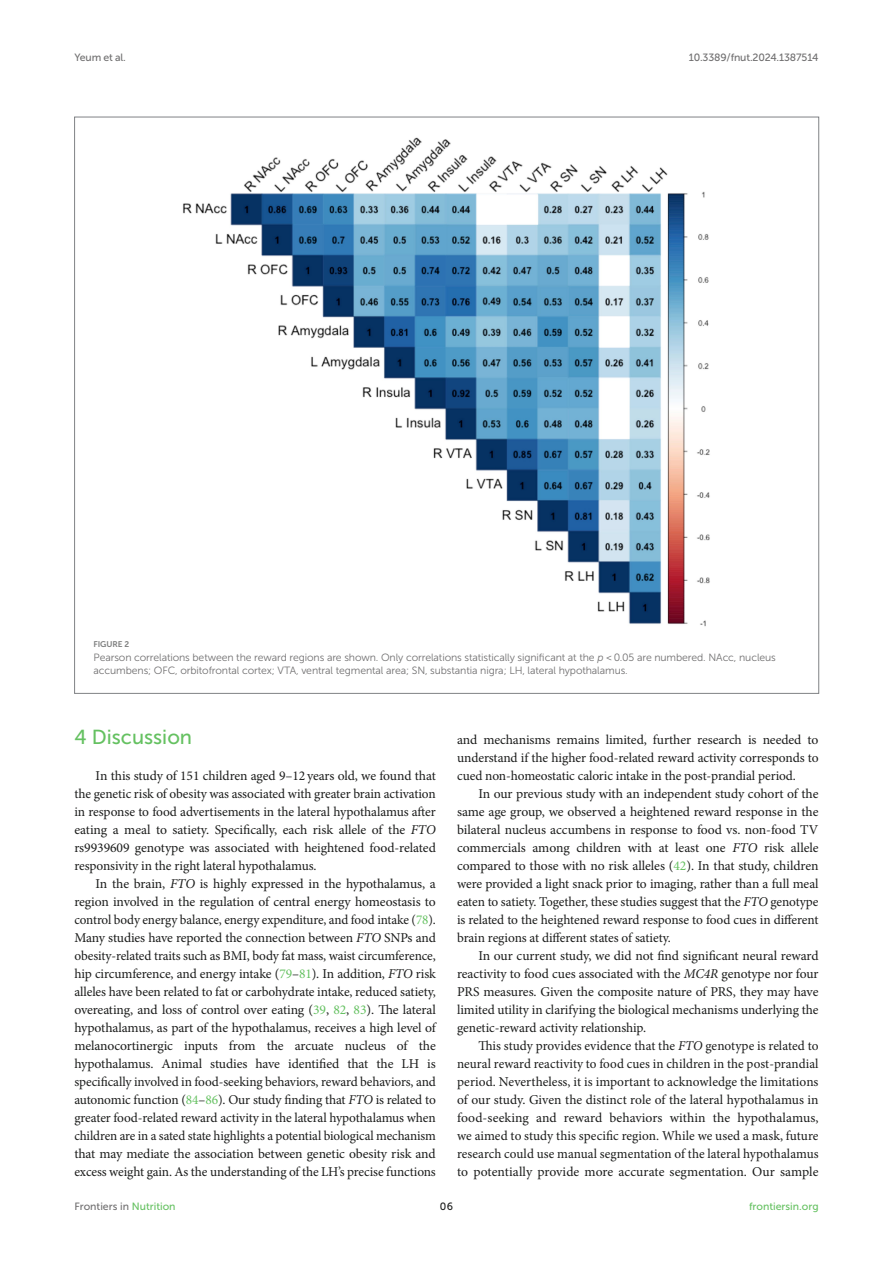
<style>
.page{position:relative;width:893px;height:1263px;background:#fff}
.page>*{position:absolute;margin:0;border:0;box-sizing:border-box;transform-origin:0 0}
.HEAD_1{font:20.25px "Museo Sans 500";color:#65c161}
.TEXT{font:13.5px/18px "Minion Pro";letter-spacing:-.005em;color:#1b1c1b;text-align:justify}
.TEXT_FLUSH{font:13.5px/18px "Minion Pro";letter-spacing:-.005em;color:#1b1c1b;text-align:justify}
.FIG_LEG{font:10.5px/13.5px "Museo Sans 300";letter-spacing:-.01em;color:#706f70}
.t1{font:10.5px "Museo Sans 500";letter-spacing:-.015em;color:#706f70}
.t2{font:10.5px "Museo Sans 500";color:#65c161}
.t3{font:10.5px "Museo Sans 500";color:#1b1c1b}
.FIG_HD{font:8.25px "Museo Sans 700";letter-spacing:-.01em;color:#7e7f7f}
.s1{font-style:italic}
.s2{color:#65c161}
</style>
<div class="page">
<img style="left:183px;top:137px;width:527px;height:490px">
<p class="t1" style="left:74px;top:51px;width:53px">Yeum et al.</p>
<p class="t1" style="left:689px;top:51px;width:131px">10.3389/fnut.2024.1387514</p>
<p class="FIG_HD" style="left:94px;top:640px;width:37px">FIGURE 2</p>
<p class="FIG_LEG" style="left:94px;top:651px;width:684px">Pearson correlations between the reward regions are shown. Only correlations statistically significant at the <span class="s1">p</span> &lt; 0.05 are numbered. NAcc, nucleus accumbens; OFC, orbitofrontal cortex; VTA, ventral tegmental area; SN, substantia nigra; LH, lateral hypothalamus.</p>
<p class="HEAD_1" style="left:74px;top:726px;width:119px">4 Discussion</p>
<p class="TEXT_FLUSH" style="left:74px;top:767px;width:363px;text-indent:21px">In this study of 151 children aged 9–12years old, we found that the genetic risk of obesity was associated with greater brain activation in response to food advertisements in the lateral hypothalamus after eating a meal to satiety. Specifically, each risk allele of the <span class="s1">FTO </span>rs9939609 genotype was associated with heightened food-related responsivity in the right lateral hypothalamus.</p>
<p class="TEXT" style="left:74px;top:875px;width:363px;text-indent:21px">In the brain, <span class="s1">FTO</span> is highly expressed in the hypothalamus, a region involved in the regulation of central energy homeostasis to control body energy balance, energy expenditure, and food intake (<span class="s2">78</span>).<br>Many studies have reported the connection between <span class="s1">FTO</span> SNPs and obesity-related traits such as BMI, body fat mass, waist circumference, hip circumference, and energy intake (<span class="s2">79</span>–<span class="s2">81</span>). In addition, <span class="s1">FTO</span> risk alleles have been related to fat or carbohydrate intake, reduced satiety, overeating, and loss of control over eating (<span class="s2">39</span>, <span class="s2">82</span>, <span class="s2">83</span>). The lateral hypothalamus, as part of the hypothalamus, receives a high level of melanocortinergic inputs from the arcuate nucleus of the hypothalamus. Animal studies have identified that the LH is specifically involved in food-seeking behaviors, reward behaviors, and autonomic function (<span class="s2">84</span>–<span class="s2">86</span>). Our study finding that <span class="s1">FTO</span> is related to greater food-related reward activity in the lateral hypothalamus when children are in a sated state highlights a potential biological mechanism that may mediate the association between genetic obesity risk and excess weight gain. As the understanding of the LH’s precise functions</p>
<p class="TEXT" style="left:457px;top:731px;width:363px">and mechanisms remains limited, further research is needed to understand if the higher food-related reward activity corresponds to cued non-homeostatic caloric intake in the post-prandial period.</p>
<p class="TEXT" style="left:457px;top:785px;width:363px;text-indent:21px">In our previous study with an independent study cohort of the same age group, we observed a heightened reward response in the bilateral nucleus accumbens in response to food vs. non-food TV commercials among children with at least one <span class="s1">FTO</span> risk allele compared to those with no risk alleles (<span class="s2">42</span>). In that study, children were provided a light snack prior to imaging, rather than a full meal eaten to satiety. Together, these studies suggest that the <span class="s1">FTO</span> genotype is related to the heightened reward response to food cues in different brain regions at different states of satiety.</p>
<p class="TEXT" style="left:457px;top:947px;width:363px;text-indent:21px">In our current study, we did not find significant neural reward reactivity to food cues associated with the <span class="s1">MC4R</span> genotype nor four PRS measures. Given the composite nature of PRS, they may have limited utility in clarifying the biological mechanisms underlying the genetic-reward activity relationship.</p>
<p class="TEXT" style="left:457px;top:1037px;width:363px;text-indent:21px">This study provides evidence that the <span class="s1">FTO</span> genotype is related to neural reward reactivity to food cues in children in the post-prandial period. Nevertheless, it is important to acknowledge the limitations of our study. Given the distinct role of the lateral hypothalamus in food-seeking and reward behaviors within the hypothalamus, we aimed to study this specific region. While we used a mask, future research could use manual segmentation of the lateral hypothalamus to potentially provide more accurate segmentation. Our sample</p>
<p class="t1" style="left:74px;top:1200px;width:103px">Frontiers in <span class="s2">Nutrition</span></p>
<p class="t3" style="left:440px;top:1200px;width:15px">06</p>
<p class="t2" style="left:749px;top:1200px;width:71px">frontiersin.org</p>
</div>
